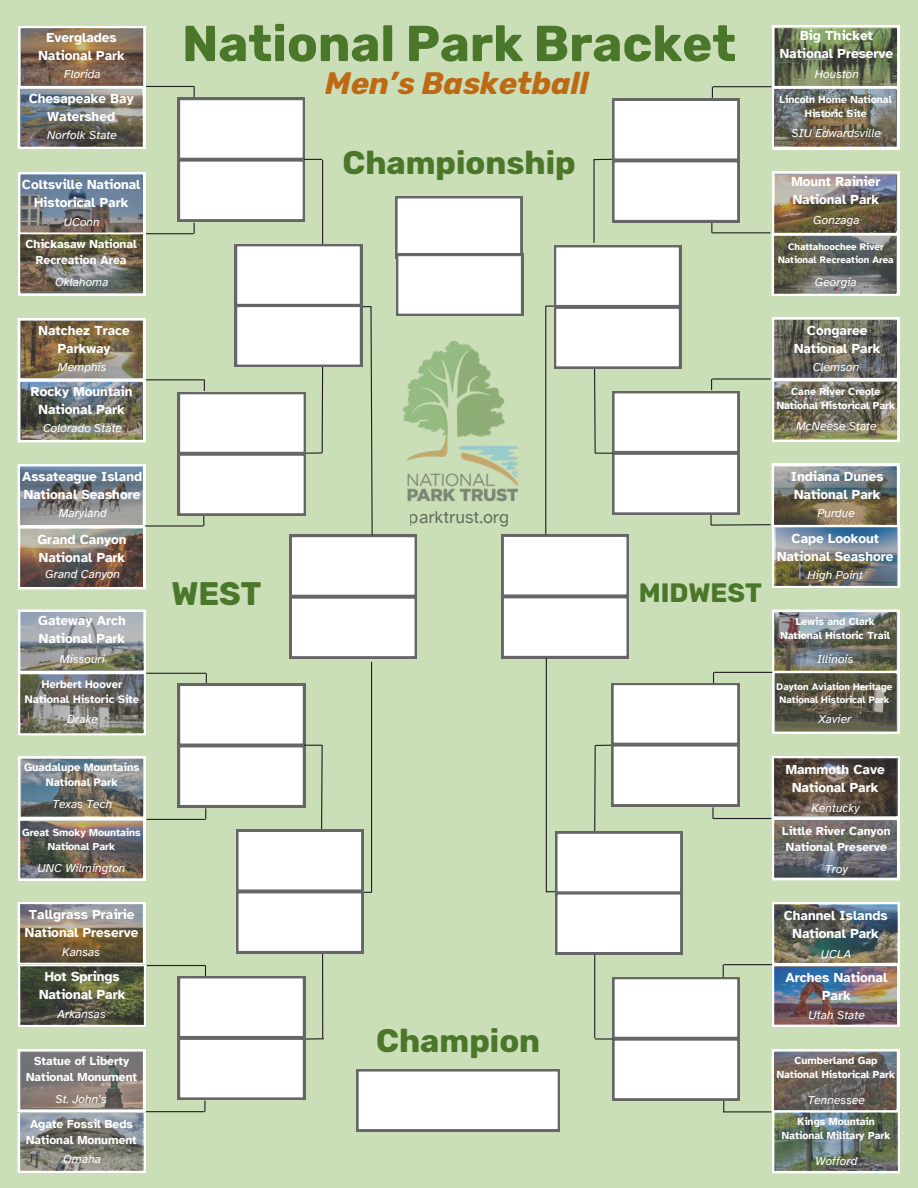
<style>
.page{position:relative;width:918px;height:1188px;background:#cadeb8}
.page>*{position:absolute;margin:0;border:0;box-sizing:border-box;transform-origin:0 0}
.t1{font:700 50.55px "Rubik";color:#4a7729}
.t2{font:700 32.55px "Rubik";color:#4a7729}
.t3{font:italic 700 30.9px "Rubik";color:#be6a14}
.t4{font:700 26.4px "Rubik";color:#4a7729}
.t5{font:18px "Atkinson Hyperlegible";color:#000}
.t6{font:700 13.5px/18px "Atkinson Hyperlegible";color:#fff;text-align:center}
.t7{font:italic 12px "Atkinson Hyperlegible";color:#fff}
.t8{font:700 12px/16px "Atkinson Hyperlegible";color:#fff;text-align:center}
.t9{font:700 11.25px/15px "Atkinson Hyperlegible";color:#fff;text-align:center}
.t10{font:700 10.5px/14px "Atkinson Hyperlegible";color:#fff;text-align:center}
.t11{font:700 9.75px/13px "Atkinson Hyperlegible";color:#fff;text-align:center}
</style>
<div class="page">
<hr style="left:136px;top:86px;width:58px;height:1px;background:#231f20">
<hr style="left:135px;top:233px;width:59px;height:1px;background:#231f20">
<hr style="left:335px;top:892px;width:37px;height:1px;background:#231f20">
<hr style="left:546px;top:891px;width:37px;height:1px;background:#231f20">
<hr style="left:146px;top:379px;width:58px;height:1px;background:#231f20">
<hr style="left:145px;top:525px;width:58px;height:2px;background:#231f20">
<hr style="left:146px;top:673px;width:60px;height:1px;background:#231f20">
<hr style="left:147px;top:819px;width:58px;height:1px;background:#231f20">
<hr style="left:147px;top:965px;width:58px;height:1px;background:#231f20">
<hr style="left:146px;top:1111px;width:58px;height:1px;background:#231f20">
<svg style="left:178px;top:966px;width:146px;height:146px"></svg>
<hr style="left:322px;top:953px;width:1px;height:86px;background:#231f20">
<svg style="left:178px;top:673px;width:185px;height:280px"></svg>
<hr style="left:371px;top:662px;width:1px;height:230px;background:#231f20">
<hr style="left:723px;top:1111px;width:59px;height:1px;background:#231f20">
<hr style="left:724px;top:964px;width:58px;height:1px;background:#231f20">
<hr style="left:713px;top:818px;width:58px;height:1px;background:#231f20">
<hr style="left:714px;top:672px;width:59px;height:1px;background:#231f20">
<svg style="left:594px;top:672px;width:145px;height:147px"></svg>
<svg style="left:595px;top:965px;width:144px;height:147px"></svg>
<hr style="left:594px;top:954px;width:1px;height:84px;background:#231f20">
<hr style="left:594px;top:746px;width:2px;height:86px;background:#231f20">
<svg style="left:555px;top:832px;width:127px;height:122px;background:#f1f1f1"></svg>
<hr style="left:711px;top:524px;width:60px;height:2px;background:#231f20">
<hr style="left:712px;top:378px;width:59px;height:2px;background:#231f20">
<hr style="left:712px;top:232px;width:58px;height:1px;background:#231f20">
<hr style="left:713px;top:86px;width:58px;height:1px;background:#231f20">
<hr style="left:546px;top:658px;width:1px;height:234px;background:#231f20">
<img style="left:18px;top:318px;width:127px;height:124px">
<img style="left:18px;top:26px;width:128px;height:123px">
<img style="left:18px;top:172px;width:127px;height:124px">
<img style="left:18px;top:465px;width:127px;height:124px">
<svg style="left:18px;top:610px;width:128px;height:125px;background:#8d908c"></svg>
<img style="left:18px;top:756px;width:128px;height:125px">
<svg style="left:18px;top:902px;width:128px;height:125px;background:#726d5a"></svg>
<svg style="left:18px;top:1049px;width:127px;height:124px;background:#8c8987"></svg>
<img style="left:772px;top:25px;width:127px;height:124px">
<img style="left:772px;top:172px;width:127px;height:124px">
<svg style="left:772px;top:317px;width:128px;height:125px;background:#7c796c"></svg>
<img style="left:772px;top:464px;width:128px;height:124px">
<svg style="left:772px;top:756px;width:127px;height:124px;background:#6e6864"></svg>
<img style="left:772px;top:902px;width:127px;height:124px">
<img style="left:772px;top:1049px;width:128px;height:124px">
<svg style="left:178px;top:86px;width:561px;height:572px"></svg>
<svg style="left:356px;top:1069px;width:204px;height:62px;background:#f1f1f1"></svg>
<img style="left:772px;top:610px;width:128px;height:124px">
<img style="left:389px;top:335px;width:142px;height:189px">
<p class="t6" style="left:39px;top:29px;width:88px">Everglades<br>National Park</p>
<h1 class="t1" style="left:182px;top:14px;width:556px">National Park Bracket</h1>
<p class="t6" style="left:780px;top:26px;width:115px">Big Thicket<br>National Preserve</p>
<p class="t7" style="left:64px;top:66px;width:38px">Florida</p>
<p class="t6" style="left:29px;top:89px;width:106px">Chesapeake Bay<br>Watershed</p>
<h3 class="t3" style="left:325px;top:65px;width:265px">Men’s Basketball</h3>
<p class="t7" style="left:815px;top:66px;width:46px">Houston</p>
<p class="t10" style="left:780px;top:93px;width:114px">Lincoln Home National<br>Historic Site</p>
<p class="t7" style="left:47px;top:127px;width:71px">Norfolk State</p>
<p class="t7" style="left:792px;top:126px;width:91px">SIU Edwardsville</p>
<p class="t6" style="left:22px;top:175px;width:120px">Coltsville National<br>Historical Park</p>
<h2 class="t2" style="left:342px;top:143px;width:235px">Championship</h2>
<p class="t6" style="left:791px;top:172px;width:91px;text-align:left">Mount Rainier<br>National Park</p>
<p class="t7" style="left:64px;top:215px;width:38px">UConn</p>
<p class="t7" style="left:813px;top:212px;width:48px">Gonzaga</p>
<p class="t8" style="left:25px;top:236px;width:113px">Chickasaw National<br>Recreation Area</p>
<p class="t11" style="left:778px;top:240px;width:117px">Chattahoochee River<br>National Recreation Area</p>
<p class="t7" style="left:55px;top:275px;width:55px">Oklahoma</p>
<p class="t7" style="left:815px;top:274px;width:44px">Georgia</p>
<p class="t6" style="left:39px;top:321px;width:93px">Natchez Trace<br>Parkway</p>
<p class="t6" style="left:794px;top:321px;width:88px">Congaree<br>National Park</p>
<p class="t7" style="left:58px;top:359px;width:50px">Memphis</p>
<p class="t7" style="left:813px;top:360px;width:48px">Clemson</p>
<p class="t6" style="left:31px;top:382px;width:103px">Rocky Mountain<br>National Park</p>
<p class="t10" style="left:777px;top:384px;width:120px">Cane River Creole<br>National Historical Park</p>
<p class="t7" style="left:43px;top:421px;width:81px">Colorado State</p>
<p class="t7" style="left:796px;top:418px;width:82px">McNeese State</p>
<p class="t6" style="left:22px;top:467px;width:122px;text-align:left">Assateague Island<br>National Seashore</p>
<p class="t6" style="left:791px;top:467px;width:94px;text-align:left">Indiana Dunes<br>National Park</p>
<p class="t7" style="left:59px;top:506px;width:50px">Maryland</p>
<h3 class="t5" style="left:409px;top:506px;width:102px">parktrust.org</h3>
<p class="t7" style="left:817px;top:506px;width:39px">Purdue</p>
<p class="t6" style="left:38px;top:530px;width:91px;text-align:left">Grand Canyon<br>National Park</p>
<p class="t6" style="left:777px;top:529px;width:118px">Cape Lookout<br>National Seashore</p>
<p class="t7" style="left:45px;top:567px;width:76px">Grand Canyon</p>
<h2 class="t2" style="left:171px;top:575px;width:92px">WEST</h2>
<h3 class="t4" style="left:639px;top:577px;width:125px">MIDWEST</h3>
<p class="t7" style="left:808px;top:568px;width:57px">High Point</p>
<p class="t6" style="left:38px;top:612px;width:89px;text-align:left">Gateway Arch<br>National Park</p>
<p class="t10" style="left:780px;top:615px;width:111px">Lewis and Clark<br>National Historic Trail</p>
<p class="t7" style="left:60px;top:652px;width:47px">Missouri</p>
<p class="t7" style="left:817px;top:652px;width:38px">Illinois</p>
<p class="t9" style="left:25px;top:677px;width:116px">Herbert Hoover<br>National Historic Site</p>
<p class="t11" style="left:777px;top:680px;width:117px;text-align:left">Dayton Aviation Heritage<br>National Historical Park</p>
<p class="t7" style="left:67px;top:712px;width:32px">Drake</p>
<p class="t7" style="left:818px;top:712px;width:35px">Xavier</p>
<p class="t9" style="left:24px;top:760px;width:117px">Guadalupe Mountains<br>National Park</p>
<p class="t6" style="left:786px;top:761px;width:100px">Mammoth Cave<br>National Park</p>
<p class="t7" style="left:52px;top:797px;width:61px">Texas Tech</p>
<p class="t7" style="left:812px;top:800px;width:49px">Kentucky</p>
<p class="t10" style="left:22px;top:826px;width:120px">Great Smoky Mountains<br>National Park</p>
<p class="t8" style="left:782px;top:823px;width:110px">Little River Canyon<br>National Preserve</p>
<p class="t7" style="left:37px;top:861px;width:90px">UNC Wilmington</p>
<p class="t7" style="left:825px;top:862px;width:24px">Troy</p>
<p class="t6" style="left:25px;top:906px;width:115px;text-align:left">Tallgrass Prairie<br>National Preserve</p>
<p class="t6" style="left:784px;top:907px;width:105px">Channel Islands<br>National Park</p>
<p class="t7" style="left:62px;top:945px;width:40px">Kansas</p>
<p class="t7" style="left:821px;top:947px;width:32px">UCLA</p>
<p class="t6" style="left:39px;top:968px;width:88px">Hot Springs<br>National Park</p>
<p class="t6" style="left:786px;top:968px;width:103px">Arches National<br>Park</p>
<p class="t7" style="left:58px;top:1007px;width:50px">Arkansas</p>
<p class="t7" style="left:809px;top:1008px;width:58px">Utah State</p>
<p class="t8" style="left:26px;top:1053px;width:112px">Statue of Liberty<br>National Monument</p>
<h2 class="t2" style="left:376px;top:1022px;width:166px">Champion</h2>
<p class="t10" style="left:777px;top:1054px;width:120px">Cumberland Gap<br>National Historical Park</p>
<p class="t7" style="left:55px;top:1092px;width:53px">St. John’s</p>
<p class="t7" style="left:808px;top:1093px;width:59px">Tennessee</p>
<p class="t8" style="left:26px;top:1116px;width:112px">Agate Fossil Beds<br>National Monument</p>
<p class="t10" style="left:782px;top:1115px;width:110px">Kings Mountain<br>National Military Park</p>
<p class="t7" style="left:63px;top:1152px;width:39px">Omaha</p>
<p class="t7" style="left:816px;top:1154px;width:43px">Wofford</p>
</div>
